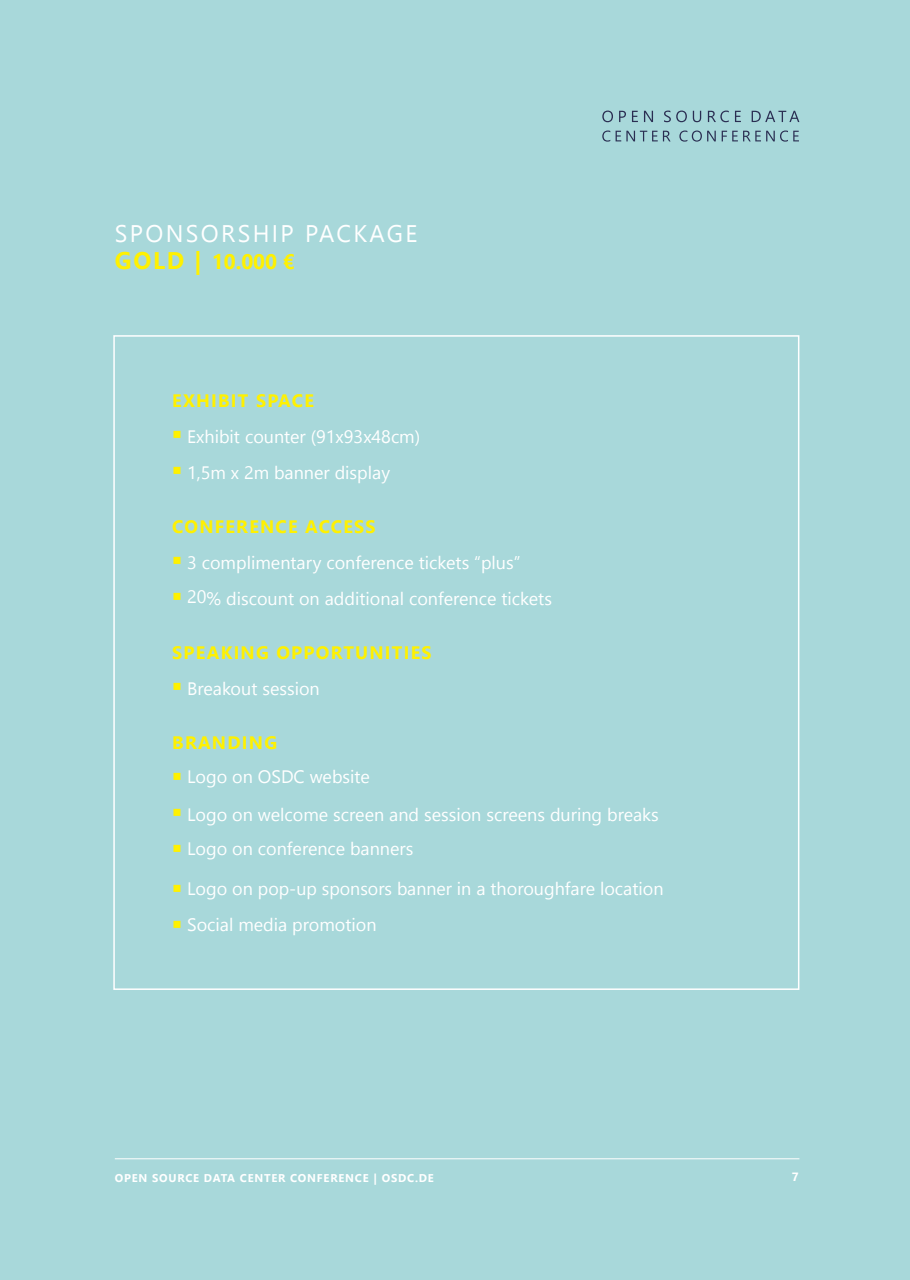
<style>
.page{position:relative;width:910px;height:1280px;background:#a8d8da}
.page>*{position:absolute;margin:0;border:0;box-sizing:border-box;transform-origin:0 0}
.t1{font:24px "Nirmala UI";letter-spacing:.1em;color:#fff}
.t2{font:700 21px "Nirmala UI";color:#fff101}
.t3{font:18px "Nirmala UI";color:#fff}
.t4{font:700 18px "Nirmala UI";letter-spacing:.07em;color:#fff101}
.t5{font:700 12px "Nirmala UI";color:#fff}
.t6{font:700 11.25px "Nirmala UI";letter-spacing:.07em;color:#fff}
.s1{font-size:24px}
.s2{color:#fff101}
</style>
<div class="page">
<hr style="left:115px;top:1158px;width:684px;height:1px;background:#fff">
<svg style="left:602px;top:131px;width:197px;height:11px"></svg>
<svg style="left:602px;top:111px;width:197px;height:11px"></svg>
<h1 class="t1" style="left:115px;top:214px;width:304px">SPONSORSHIP PACKAGE</h1>
<p class="t2" style="left:115px;top:243px;width:182px"><span class="s1">GOLD |</span> 10.000 €</p>
<p class="t4" style="left:172px;top:385px;width:143px">EXHIBIT SPACE</p>
<p class="t3" style="left:172px;top:422px;width:250px"><span class="s2">○</span> Exhibit counter (91x93x48cm)</p>
<p class="t3" style="left:172px;top:458px;width:219px"><span class="s2">○</span> 1,5m x 2m banner display</p>
<p class="t4" style="left:172px;top:511px;width:205px">CONFERENCE ACCESS</p>
<p class="t3" style="left:172px;top:548px;width:350px"><span class="s2">○</span> 3 complimentary conference tickets “plus”</p>
<p class="t3" style="left:172px;top:584px;width:381px"><span class="s2">○</span> 20% discount on additional conference tickets</p>
<p class="t4" style="left:172px;top:637px;width:261px">SPEAKING OPPORTUNITIES</p>
<p class="t3" style="left:172px;top:674px;width:149px"><span class="s2">○</span> Breakout session</p>
<p class="t4" style="left:172px;top:727px;width:106px">BRANDING</p>
<p class="t3" style="left:172px;top:762px;width:199px"><span class="s2">○</span> Logo on OSDC website</p>
<p class="t3" style="left:172px;top:800px;width:488px"><span class="s2">○</span> Logo on welcome screen and session screens during breaks</p>
<p class="t3" style="left:172px;top:834px;width:243px"><span class="s2">○</span> Logo on conference banners</p>
<p class="t3" style="left:172px;top:874px;width:493px"><span class="s2">○</span> Logo on pop-up sponsors banner in a thoroughfare location</p>
<p class="t3" style="left:172px;top:910px;width:206px"><span class="s2">○</span> Social media promotion</p>
<p class="t6" style="left:115px;top:1168px;width:321px">OPEN SOURCE DATA CENTER CONFERENCE | OSDC.DE</p>
<p class="t5" style="left:792px;top:1167px;width:8px">7</p>
</div>
